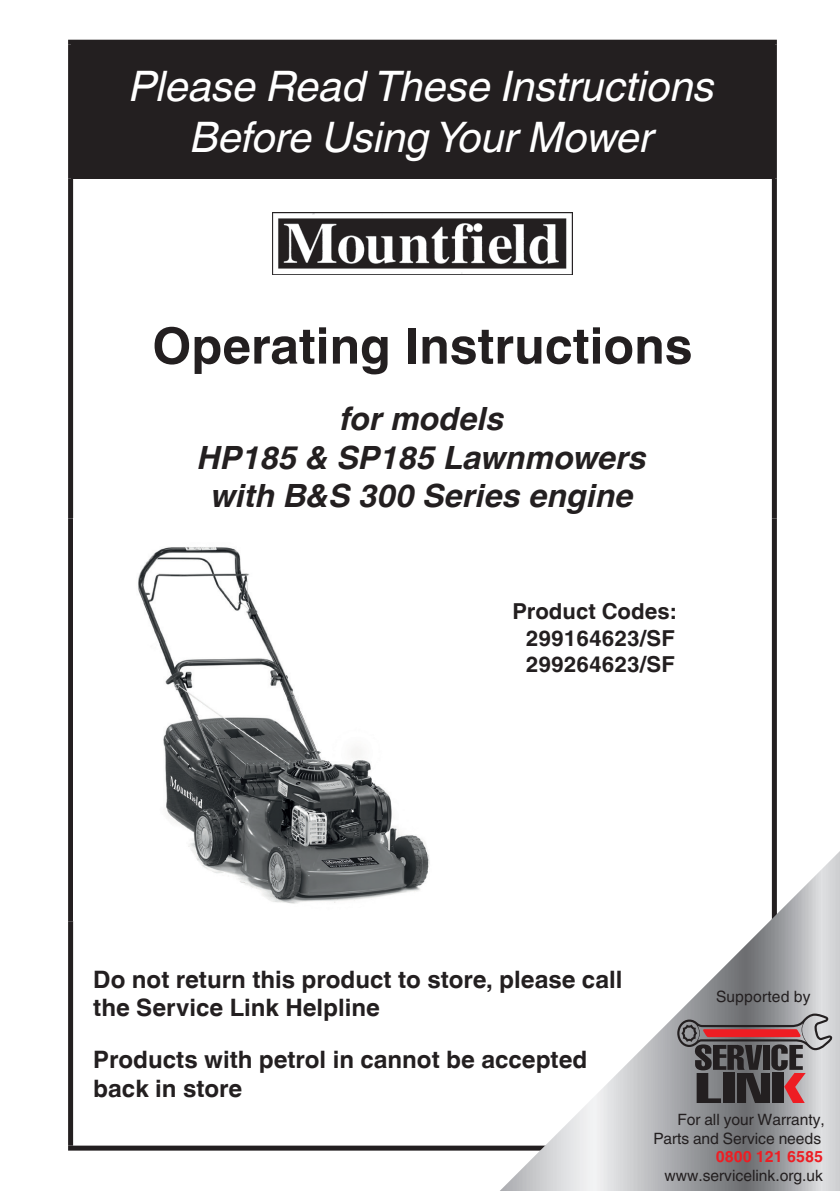
<style>
.page{position:relative;width:840px;height:1191px;background:#fff}
.page>*{position:absolute;margin:0;border:0;box-sizing:border-box;transform-origin:0 0}
.t1{font:700 50px "Helvetica World";color:#231f20}
.t2{font:italic 42px/50.4px "Helvetica World";color:#fff;text-align:center}
.t3{font:italic 700 32px/38.4px "Helvetica World";color:#231f20;text-align:center}
.t4{font:700 24px/28.8px "Helvetica World";color:#231f20}
.t5{font:700 22px/26.4px "Helvetica World";color:#231f20;text-align:center}
.t6{font:15.6px/18.8px "Helvetica World";color:#231f20;text-align:right}
.t7{font:700 15.6px "Helvetica World";color:#ee1d23}
.t8{font:14px "Helvetica World";color:#231f20}
</style>
<div class="page">
<div style="left:71px;top:42px;width:703px;height:136px;background:#231f20"></div>
<div style="left:68px;top:40px;width:708px;height:5px;background:#231f20"></div>
<div style="left:68px;top:45px;width:5px;height:133px;background:#231f20"></div>
<div style="left:771px;top:45px;width:5px;height:133px;background:#231f20"></div>
<div style="left:68px;top:178px;width:5px;height:340px;background:#231f20"></div>
<div style="left:771px;top:178px;width:5px;height:340px;background:#231f20"></div>
<div style="left:68px;top:518px;width:5px;height:403px;background:#231f20"></div>
<div style="left:771px;top:518px;width:5px;height:403px;background:#231f20"></div>
<div style="left:68px;top:921px;width:5px;height:224px;background:#231f20"></div>
<div style="left:68px;top:1145px;width:708px;height:5px;background:#231f20"></div>
<img style="left:272px;top:212px;width:300px;height:63px">
<img style="left:138px;top:547px;width:292px;height:357px">
<svg style="left:499px;top:851px;width:340px;height:340px"></svg>
<svg style="left:677px;top:1013px;width:155px;height:90px;background:#7c6b6e"></svg>
<h2 class="t2" style="left:130px;top:62px;width:586px">Please Read These Instructions<br>Before Using Your Mower</h2>
<h1 class="t1" style="left:152px;top:317px;width:541px">Operating Instructions</h1>
<h3 class="t3" style="left:198px;top:400px;width:450px">for models<br>HP185 &amp; SP185 Lawnmowers with B&amp;S 300 Series engine</h3>
<p class="t5" style="left:512px;top:598px;width:165px">Product Codes:<br>299164623/SF<br>299264623/SF</p>
<p class="t4" style="left:93px;top:964px;width:530px">Do not return this product to store, please call the Service Link Helpline</p>
<p class="t4" style="left:93px;top:1045px;width:495px">Products with petrol in cannot be accepted back in store</p>
<p class="t6" style="left:715px;top:987px;width:96px">Supported by</p>
<p class="t6" style="left:653px;top:1110px;width:173px">For all your Warranty,<br>Parts and Service needs</p>
<p class="t7" style="left:715px;top:1147px;width:109px">0800 121 6585</p>
<p class="t6" style="left:664px;top:1166px;width:160px">www.servicelink.org.uk</p>
<p class="t8" style="left:792px;top:1138px;width:9px">1</p>
</div>
